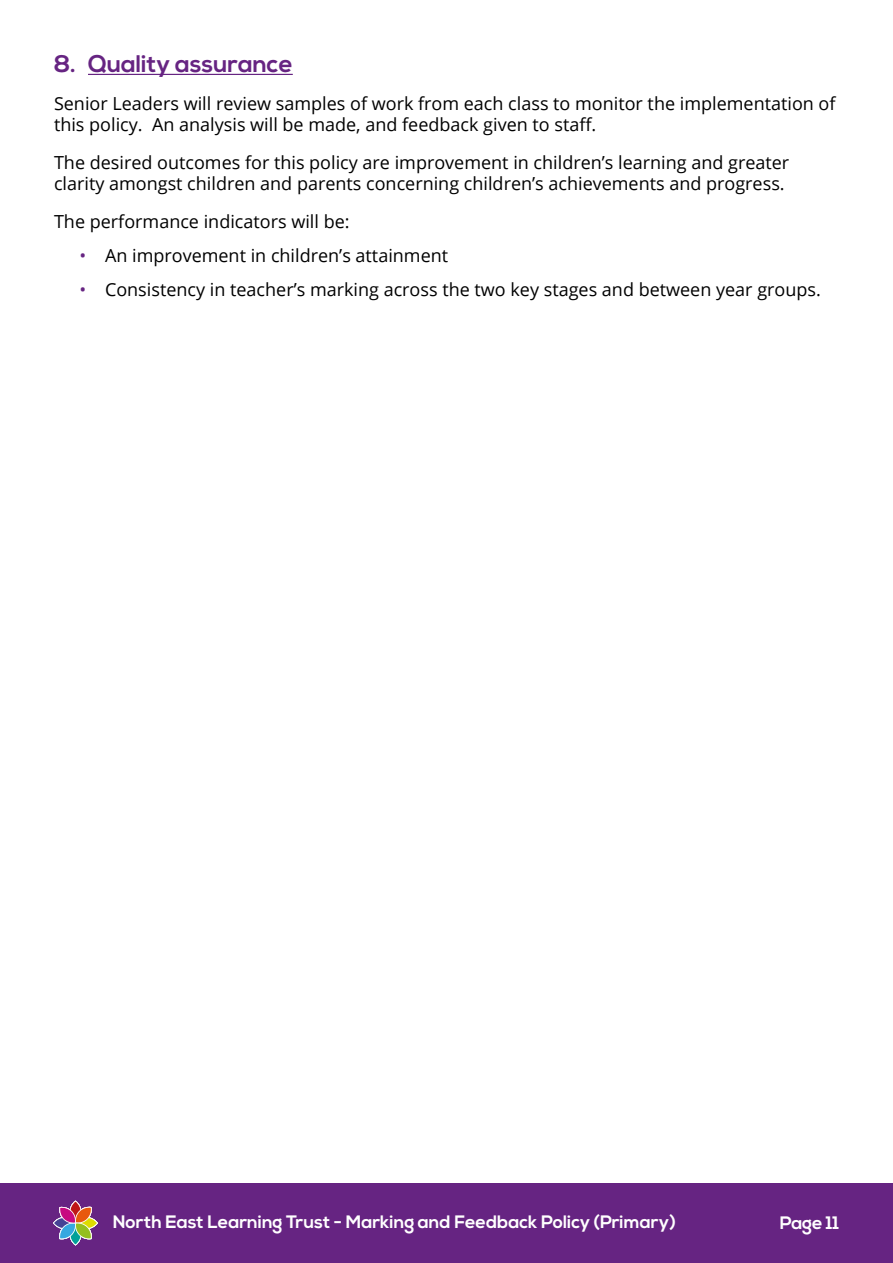
<style>
.page{position:relative;width:893px;height:1263px;background:#fff}
.page>*{position:absolute;margin:0;border:0;box-sizing:border-box;transform-origin:0 0}
.t1{font:700 24px "Nexa";color:#662482}
.t2{font:18px/21px "Open Sans";color:#000}
.t3{font:700 18px "Nexa";color:#fff}
.s1{color:#662482}
</style>
<div class="page">
<div style="left:0;top:1183px;width:893px;height:80px;background:#662482"></div>
<svg style="left:53px;top:1201px;width:45px;height:44px"></svg>
<hr style="left:88px;top:74px;width:205px;height:1px;background:#662482">
<h1 class="t1" style="left:54px;top:50px;width:240px">8. Quality assurance</h1>
<p class="t2" style="left:54px;top:93px;width:783px">Senior Leaders will review samples of work from each class to monitor the implementation of this policy. An analysis will be made, and feedback given to staff.</p>
<p class="t2" style="left:54px;top:152px;width:737px">The desired outcomes for this policy are improvement in children’s learning and greater clarity amongst children and parents concerning children’s achievements and progress.</p>
<p class="t2" style="left:54px;top:211px;width:297px">The performance indicators will be:</p>
<p class="t2" style="left:80px;top:244px;width:370px"><span class="s1">•</span> An improvement in children’s attainment</p>
<p class="t2" style="left:80px;top:278px;width:743px"><span class="s1">•</span> Consistency in teacher’s marking across the two key stages and between year groups.</p>
<p class="t3" style="left:113px;top:1212px;width:565px">North East Learning Trust - Marking and Feedback Policy (Primary)</p>
<p class="t3" style="left:780px;top:1212px;width:61px">Page 11</p>
</div>
